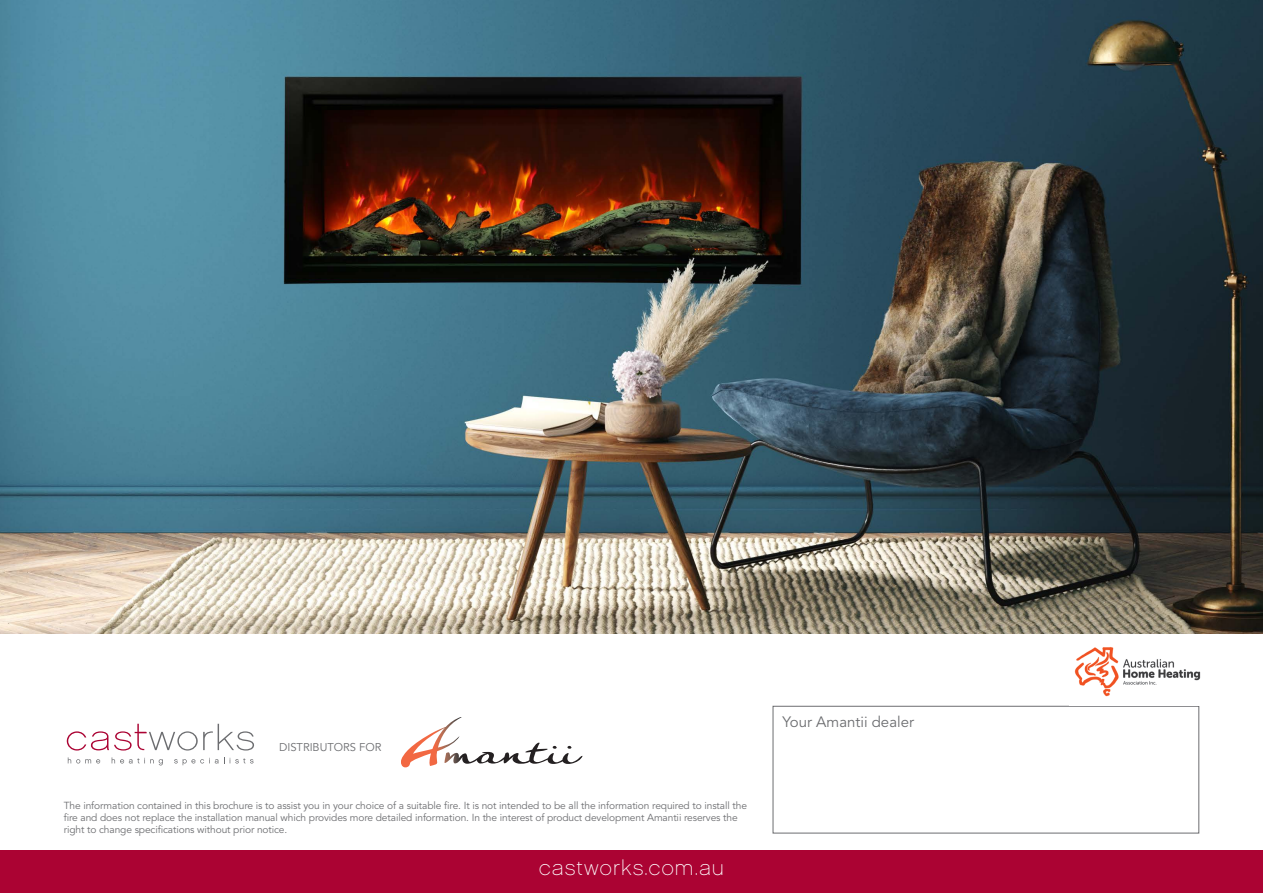
<style>
.page{position:relative;width:1263px;height:893px;background:#fff}
.page>*{position:absolute;margin:0;border:0;box-sizing:border-box;transform-origin:0 0}
.t1{font:21px "Chalet Paris Nineteen Sixty";letter-spacing:.06em;color:#fff}
.t2{font:15px "Avenir";color:#6c6d70}
.t3{font:11.25px "Avenir";color:#6c6d70}
.t4{font:10.2px/12px "Avenir";letter-spacing:-.01em;color:#6c6d70}
</style>
<div class="page">
<div style="left:0;top:850px;width:1263px;height:43px;background:#ab0333"></div>
<div style="left:773px;top:706px;width:426px;height:127px;border:1px solid #6c6d70"></div>
<svg style="left:68px;top:757px;width:32px;height:6px"></svg>
<svg style="left:112px;top:757px;width:51px;height:8px"></svg>
<svg style="left:174px;top:757px;width:79px;height:8px"></svg>
<svg style="left:67px;top:724px;width:187px;height:26px"></svg>
<img style="left:1074px;top:647px;width:127px;height:50px">
<svg style="left:401px;top:717px;width:182px;height:50px"></svg>
<img style="left:0;top:0;width:1263px;height:634px">
<p class="t3" style="left:279px;top:740px;width:104px">DISTRIBUTORS FOR</p>
<p class="t4" style="left:64px;top:800px;width:685px">The information contained in this brochure is to assist you in your choice of a suitable fire. It is not intended to be all the information required to install the fire and does not replace the installation manual which provides more detailed information. In the interest of product development Amantii reserves the right to change specifications without prior notice.</p>
<h1 class="t1" style="left:539px;top:856px;width:186px">castworks.com.au</h1>
<h2 class="t2" style="left:783px;top:713px;width:133px">Your Amantii dealer</h2>
</div>
